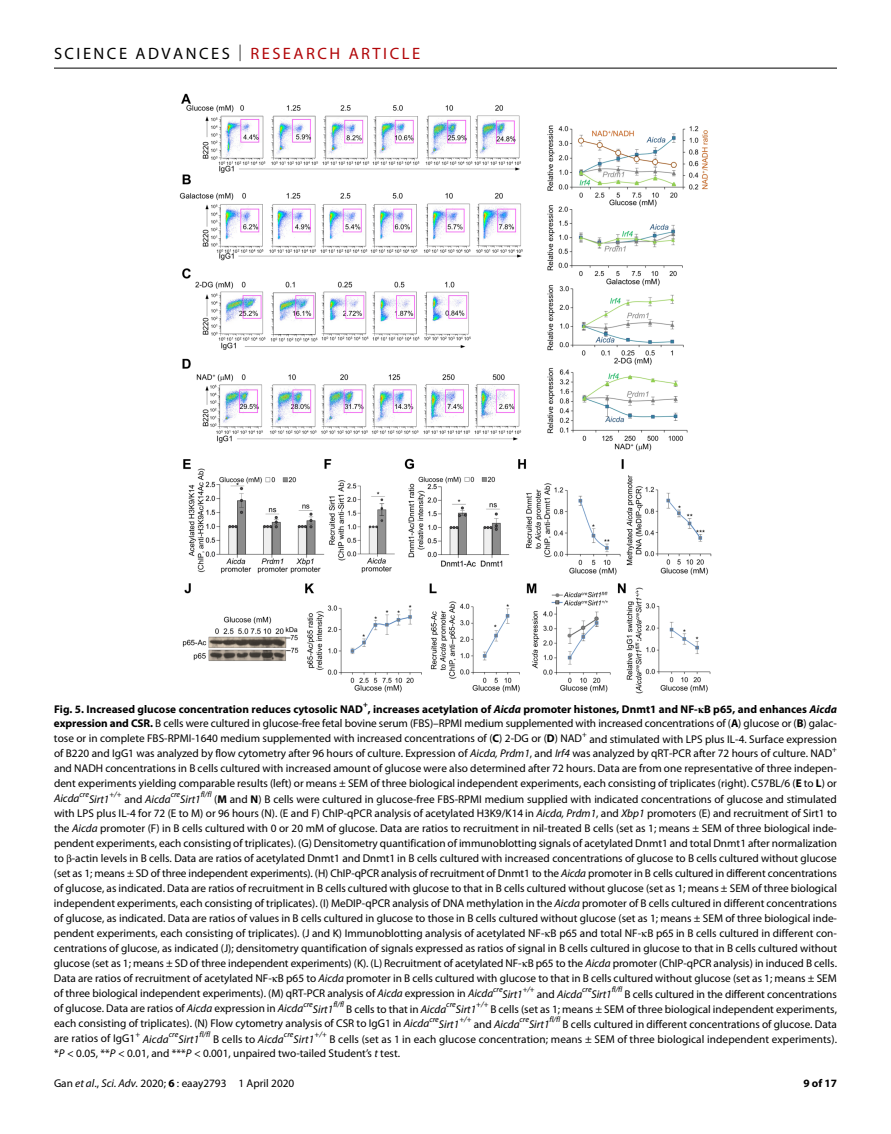
<style>
.page{position:relative;width:891px;height:1134px;background:#fff}
.page>*{position:absolute;margin:0;border:0;box-sizing:border-box;transform-origin:0 0}
.t1{font:16.5px "Myriad Pro";letter-spacing:.15em;color:#000}
.t2{font:11.25px/15px "Myriad Pro";color:#000;text-align:justify}
.t3{font:700 11.25px "Myriad Pro";color:#000}
.s1{font-weight:300}
.s2{color:#b10508}
.s3{font-weight:700}
.s4{font-weight:700;font-style:italic}
.s5{font-style:italic}
</style>
<div class="page">
<hr style="left:54px;top:68px;width:783px;height:1px;background:#000">
<img style="left:179px;top:93px;width:533px;height:600px">
<h1 class="t1" style="left:54px;top:40px;width:368px">SCIENCE ADVANCES <span class="s1">|</span> <span class="s2">RESEARCH ARTICLE</span></h1>
<p class="t2" style="left:54px;top:701px;width:785px"><span class="s3">Fig. 5. Increased glucose concentration reduces cytosolic NAD</span><sup>+</sup><span class="s3">, increases acetylation of</span> <span class="s4">Aicda</span> <span class="s3">promoter histones, Dnmt1 and NF- B p65, and enhances</span> <span class="s4">Aicda </span><span class="s3">expression and CSR.</span> B cells were cultured in glucose-free fetal bovine serum (FBS)–RPMI medium supplemented with increased concentrations of (<span class="s3">A</span>) glucose or (<span class="s3">B</span>) galac&shy;tose or in complete FBS-RPMI-1640 medium supplemented with increased concentrations of (<span class="s3">C</span>) 2-DG or (<span class="s3">D</span>) NAD<sup>+</sup> and stimulated with LPS plus IL-4. Surface expression of B220 and IgG1 was analyzed by flow cytometry after 96 hours of culture. Expression of <span class="s5">Aicda, Prdm1</span>, and <span class="s5">Irf4</span> was analyzed by qRT-PCR after 72 hours of culture. NAD<sup>+ </sup>and NADH concentrations in B cells cultured with increased amount of glucose were also determined after 72 hours. Data are from one representative of three indepen&shy;dent experiments yielding comparable results (left) or means ± SEM of three biological independent experiments, each consisting of triplicates (right). C57BL/6 (<span class="s3">E</span> to <span class="s3">L</span>) or <span class="s5">Aicda</span><sup>cre</sup><span class="s5">Sirt1</span><sup>+/+</sup> and <span class="s5">Aicda</span><sup>cre</sup><span class="s5">Sirt1</span><sup>fl/fl</sup> (<span class="s3">M</span> and <span class="s3">N</span>) B cells were cultured in glucose-free FBS-RPMI medium supplied with indicated concentrations of glucose and stimulated with LPS plus IL-4 for 72 (E to M) or 96 hours (N). (E and F) ChIP-qPCR analysis of acetylated H3K9/K14 in <span class="s5">Aicda, Prdm1</span>, and <span class="s5">Xbp1</span> promoters (E) and recruitment of Sirt1 to the <span class="s5">Aicda</span> promoter (F) in B cells cultured with 0 or 20 mM of glucose. Data are ratios to recruitment in nil-treated B cells (set as 1; means ± SEM of three biological inde&shy;pendent experiments, each consisting of triplicates). (G) Densitometry quantification of immunoblotting signals of acetylated Dnmt1 and total Dnmt1 after normalization to -actin levels in B cells. Data are ratios of acetylated Dnmt1 and Dnmt1 in B cells cultured with increased concentrations of glucose to B cells cultured without glucose (set as 1; means ± SD of three independent experiments). (H) ChIP-qPCR analysis of recruitment of Dnmt1 to the <span class="s5">Aicda</span> promoter in B cells cultured in different concentrations of glucose, as indicated. Data are ratios of recruitment in B cells cultured with glucose to that in B cells cultured without glucose (set as 1; means ± SEM of three biological independent experiments, each consisting of triplicates). (I) MeDIP-qPCR analysis of DNA methylation in the <span class="s5">Aicda</span> promoter of B cells cultured in different concentrations of glucose, as indicated. Data are ratios of values in B cells cultured in glucose to those in B cells cultured without glucose (set as 1; means ± SEM of three biological inde&shy;pendent experiments, each consisting of triplicates). (J and K) Immunoblotting analysis of acetylated NF- B p65 and total NF- B p65 in B cells cultured in different con&shy;centrations of glucose, as indicated (J); densitometry quantification of signals expressed as ratios of signal in B cells cultured in glucose to that in B cells cultured without glucose (set as 1; means ± SD of three independent experiments) (K). (L) Recruitment of acetylated NF- B p65 to the <span class="s5">Aicda</span> promoter (ChIP-qPCR analysis) in induced B cells.<br>Data are ratios of recruitment of acetylated NF- B p65 to <span class="s5">Aicda</span> promoter in B cells cultured with glucose to that in B cells cultured without glucose (set as 1; means ± SEM of three biological independent experiments). (M) qRT-PCR analysis of <span class="s5">Aicda</span> expression in <span class="s5">Aicda</span><sup>cre</sup><span class="s5">Sirt1</span><sup>+/+</sup> and <span class="s5">Aicda</span><sup>cre</sup><span class="s5">Sirt1</span><sup>fl/fl</sup> B cells cultured in the different concentrations of glucose. Data are ratios of <span class="s5">Aicda</span> expression in <span class="s5">Aicda</span><sup>cre</sup><span class="s5">Sirt1</span><sup>fl/fl</sup> B cells to that in <span class="s5">Aicda</span><sup>cre</sup><span class="s5">Sirt1</span><sup>+/+</sup> B cells (set as 1; means ± SEM of three biological independent experiments, each consisting of triplicates). (N) Flow cytometry analysis of CSR to IgG1 in <span class="s5">Aicda</span><sup>cre</sup><span class="s5">Sirt1</span><sup>+/+</sup> and <span class="s5">Aicda</span><sup>cre</sup><span class="s5">Sirt1</span><sup>fl/fl</sup> B cells cultured in different concentrations of glucose. Data are ratios of IgG1<sup>+</sup> <span class="s5">Aicda</span><sup>cre</sup><span class="s5">Sirt1</span><sup>fl/fl</sup> B cells to <span class="s5">Aicda</span><sup>cre</sup><span class="s5">Sirt1</span><sup>+/+</sup> B cells (set as 1 in each glucose concentration; means ± SEM of three biological independent experiments). *<span class="s5">P</span> &lt; 0.05, **<span class="s5">P</span> &lt; 0.01, and ***<span class="s5">P</span> &lt; 0.001, unpaired two-tailed Student’s <span class="s5">t</span> test.</p>
<p class="t2" style="left:54px;top:1076px;width:242px">Gan <span class="s5">et al</span>., <span class="s5">Sci. Adv.</span> 2020; <span class="s3">6</span> : eaay2793 1 April 2020</p>
<p class="t3" style="left:803px;top:1074px;width:35px">9 of 17</p>
</div>
